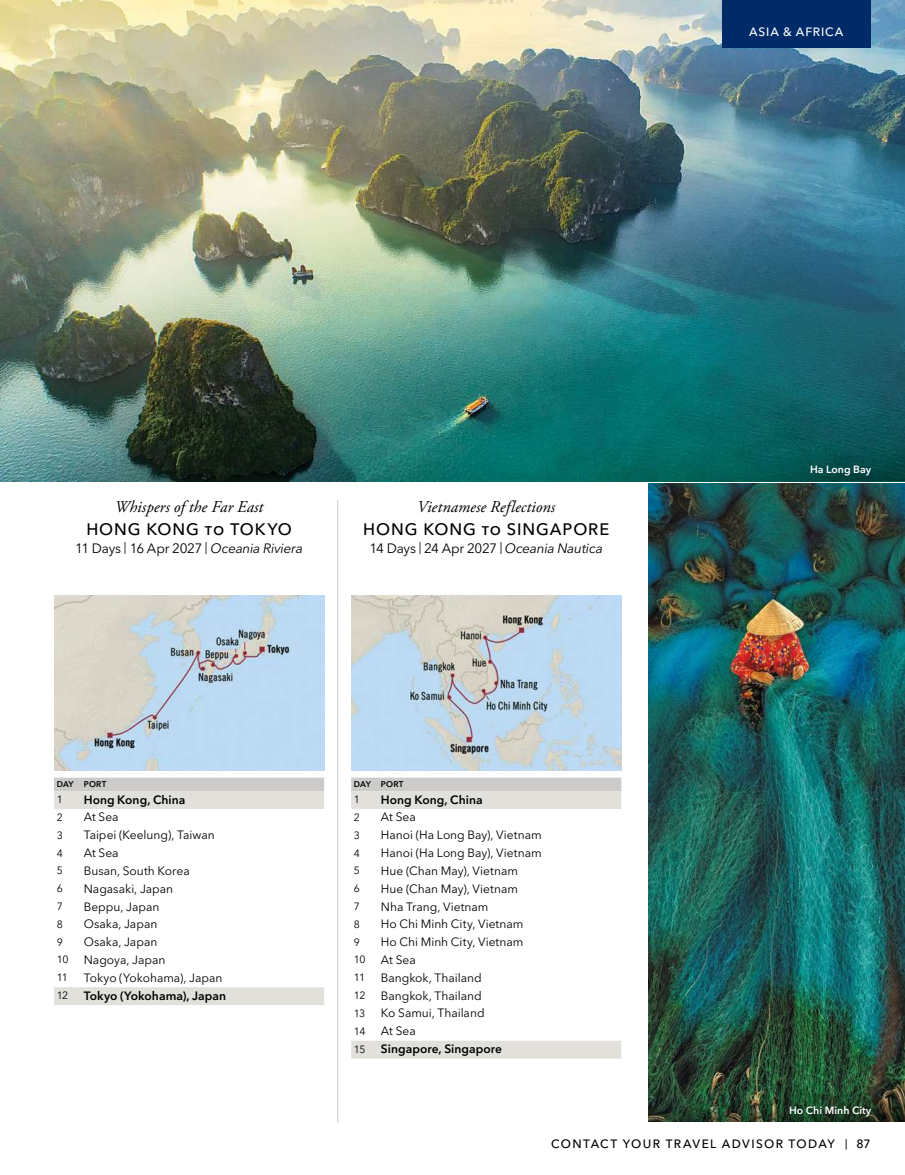
<style>
.page{position:relative;width:905px;height:1175px;background:#fff}
.page>*{position:absolute;margin:0;border:0;box-sizing:border-box;transform-origin:0 0}
.t1{font:italic 16.5px "Adobe Garamond Pro";letter-spacing:.005em;color:#000}
.t2{font:500 16.5px "Avenir Next LT Pro";letter-spacing:.06em;color:#000}
.t3{font:13.5px "Avenir Next LT Pro";letter-spacing:-.025em;color:#000}
.t4{font:12px "Avenir Next LT Pro";color:#000}
.t5{font:600 12px "Avenir Next LT Pro";letter-spacing:.005em;color:#000}
.t6{font:500 12px "Avenir Next LT Pro";letter-spacing:.115em;color:#000}
.t7{font:500 12px "Avenir Next LT Pro";letter-spacing:.07em;color:#fff}
.t8{font:10.5px "Avenir Next LT Pro";letter-spacing:-.06em;color:#000}
.t9{font:600 10.5px "Avenir Next LT Pro";color:#fff}
.t10{font:600 8.25px "Avenir Next LT Pro";letter-spacing:.025em;color:#000}
.s1{font-size:12px}
.s2{font-style:italic}
.s3{font-size:10.5px}
</style>
<div class="page">
<img style="left:0;top:0;width:904px;height:481px">
<svg style="left:700px;top:428px;width:204px;height:53px;background:#055755"></svg>
<img style="left:648px;top:483px;width:256px;height:569px">
<img style="left:648px;top:1052px;width:256px;height:69px">
<div style="left:722px;top:0;width:148px;height:47px;background:#002b68"></div>
<img style="left:351px;top:595px;width:270px;height:176px">
<svg style="left:351px;top:777px;width:270px;height:14px;background:#cfcdcc"></svg>
<svg style="left:351px;top:791px;width:270px;height:267px"></svg>
<img style="left:54px;top:595px;width:270px;height:176px">
<svg style="left:54px;top:777px;width:270px;height:14px;background:#cfcdcc"></svg>
<svg style="left:54px;top:791px;width:270px;height:214px"></svg>
<hr style="left:337px;top:500px;width:1px;height:622px;background:#cdcbca">
<p class="t7" style="left:749px;top:24px;width:96px">ASIA &amp; AFRICA</p>
<h1 class="t1" style="left:115px;top:497px;width:150px">Whispers of the Far East</h1>
<h1 class="t2" style="left:86px;top:519px;width:207px">HONG KONG to TOKYO</h1>
<p class="t3" style="left:75px;top:540px;width:229px">11 Days <span class="s1">|</span> 16 Apr 2027 <span class="s1">|</span> <span class="s2">Oceania Riviera</span></p>
<h1 class="t1" style="left:417px;top:497px;width:140px">Vietnamese Reflections</h1>
<h1 class="t2" style="left:363px;top:519px;width:248px">HONG KONG to SINGAPORE</h1>
<p class="t3" style="left:369px;top:540px;width:235px">14 Days <span class="s1">|</span> 24 Apr 2027 <span class="s1">|</span> <span class="s2">Oceania Nautica</span></p>
<p class="t9" style="left:810px;top:463px;width:63px">Ha Long Bay</p>
<p class="t10" style="left:57px;top:779px;width:51px">DAY PORT</p>
<p class="t8" style="left:57px;top:793px;width:8px">1</p>
<p class="t5" style="left:84px;top:792px;width:103px">Hong Kong, China</p>
<p class="t8" style="left:57px;top:811px;width:8px">2</p>
<p class="t4" style="left:84px;top:810px;width:36px">At Sea</p>
<p class="t8" style="left:57px;top:828px;width:8px">3</p>
<p class="t4" style="left:84px;top:828px;width:132px">Taipei (Keelung), Taiwan</p>
<p class="t8" style="left:57px;top:846px;width:8px">4</p>
<p class="t4" style="left:84px;top:845px;width:36px">At Sea</p>
<p class="t8" style="left:57px;top:864px;width:8px">5</p>
<p class="t4" style="left:84px;top:863px;width:107px">Busan, South Korea</p>
<p class="t8" style="left:57px;top:882px;width:8px">6</p>
<p class="t4" style="left:84px;top:881px;width:91px">Nagasaki, Japan</p>
<p class="t8" style="left:57px;top:900px;width:8px">7</p>
<p class="t4" style="left:84px;top:899px;width:77px">Beppu, Japan</p>
<p class="t8" style="left:57px;top:918px;width:8px">8</p>
<p class="t4" style="left:84px;top:917px;width:75px">Osaka, Japan</p>
<p class="t8" style="left:57px;top:935px;width:8px">9</p>
<p class="t4" style="left:84px;top:934px;width:75px">Osaka, Japan</p>
<p class="t8" style="left:57px;top:953px;width:13px">10</p>
<p class="t4" style="left:84px;top:952px;width:83px">Nagoya, Japan</p>
<p class="t8" style="left:57px;top:971px;width:13px">11</p>
<p class="t4" style="left:84px;top:970px;width:140px">Tokyo (Yokohama), Japan</p>
<p class="t8" style="left:57px;top:989px;width:13px">12</p>
<p class="t5" style="left:84px;top:988px;width:144px">Tokyo (Yokohama), Japan</p>
<p class="t10" style="left:354px;top:779px;width:51px">DAY PORT</p>
<p class="t8" style="left:354px;top:793px;width:8px">1</p>
<p class="t5" style="left:381px;top:792px;width:103px">Hong Kong, China</p>
<p class="t8" style="left:354px;top:811px;width:8px">2</p>
<p class="t4" style="left:381px;top:810px;width:36px">At Sea</p>
<p class="t8" style="left:354px;top:828px;width:8px">3</p>
<p class="t4" style="left:381px;top:828px;width:162px">Hanoi (Ha Long Bay), Vietnam</p>
<p class="t8" style="left:354px;top:846px;width:8px">4</p>
<p class="t4" style="left:381px;top:845px;width:162px">Hanoi (Ha Long Bay), Vietnam</p>
<p class="t8" style="left:354px;top:864px;width:8px">5</p>
<p class="t4" style="left:381px;top:863px;width:139px">Hue (Chan May), Vietnam</p>
<p class="t8" style="left:354px;top:882px;width:8px">6</p>
<p class="t4" style="left:381px;top:881px;width:139px">Hue (Chan May), Vietnam</p>
<p class="t8" style="left:354px;top:900px;width:8px">7</p>
<p class="t4" style="left:381px;top:899px;width:109px">Nha Trang, Vietnam</p>
<p class="t8" style="left:354px;top:918px;width:8px">8</p>
<p class="t4" style="left:381px;top:917px;width:144px">Ho Chi Minh City, Vietnam</p>
<p class="t8" style="left:354px;top:935px;width:8px">9</p>
<p class="t4" style="left:381px;top:934px;width:144px">Ho Chi Minh City, Vietnam</p>
<p class="t8" style="left:354px;top:953px;width:13px">10</p>
<p class="t4" style="left:381px;top:952px;width:36px">At Sea</p>
<p class="t8" style="left:354px;top:971px;width:13px">11</p>
<p class="t4" style="left:381px;top:970px;width:102px">Bangkok, Thailand</p>
<p class="t8" style="left:354px;top:989px;width:13px">12</p>
<p class="t4" style="left:381px;top:988px;width:102px">Bangkok, Thailand</p>
<p class="t8" style="left:354px;top:1007px;width:13px">13</p>
<p class="t4" style="left:381px;top:1006px;width:105px">Ko Samui, Thailand</p>
<p class="t8" style="left:354px;top:1024px;width:13px">14</p>
<p class="t4" style="left:381px;top:1024px;width:36px">At Sea</p>
<p class="t8" style="left:354px;top:1043px;width:13px">15</p>
<p class="t5" style="left:381px;top:1042px;width:123px">Singapore, Singapore</p>
<p class="t9" style="left:789px;top:1103px;width:84px">Ho Chi Minh City</p>
<p class="t6" style="left:551px;top:1136px;width:321px">CONTACT YOUR TRAVEL ADVISOR TODAY <span class="s3">|</span> 87</p>
</div>
